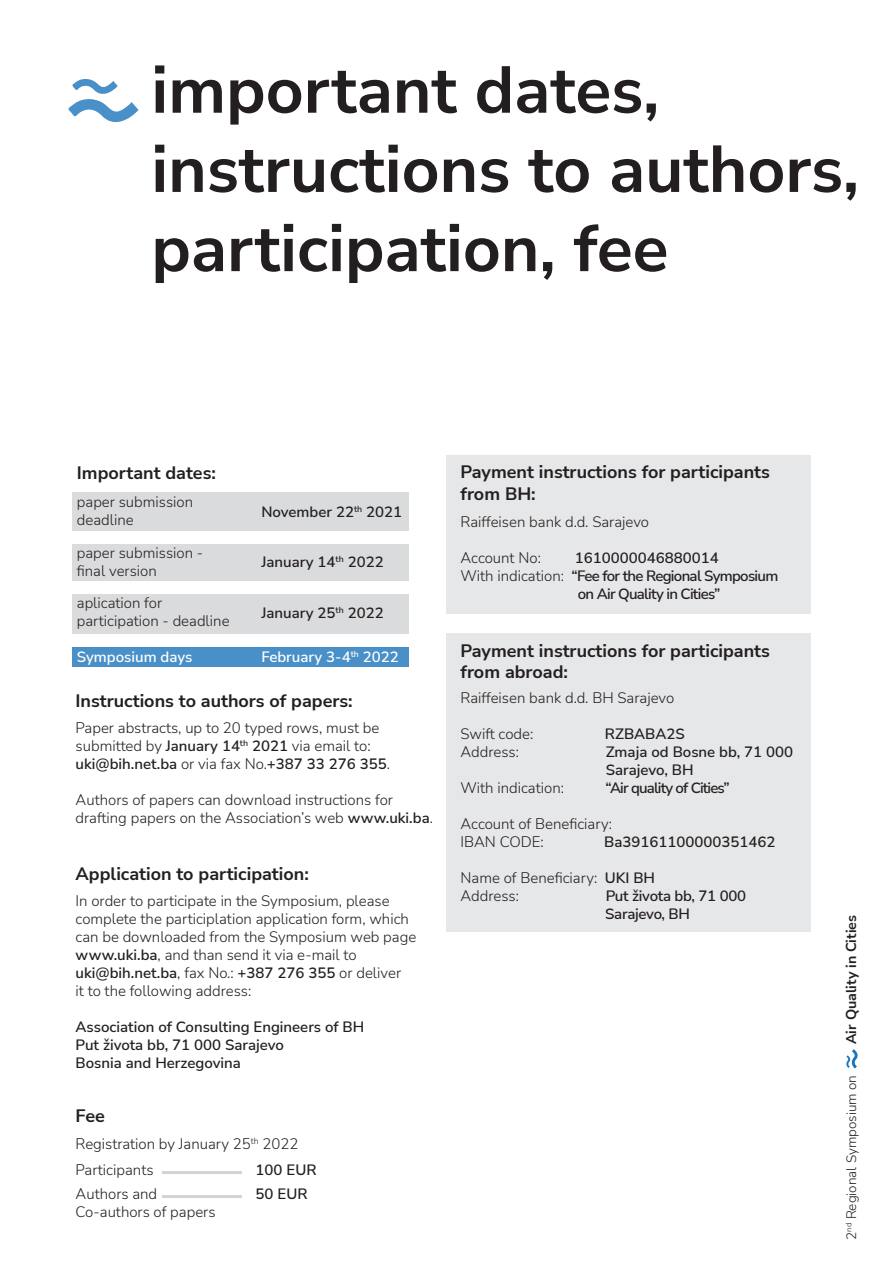
<style>
.page{position:relative;width:893px;height:1263px;background:#fff}
.page>*{position:absolute;margin:0;border:0;box-sizing:border-box;transform-origin:0 0}
.t1{font:700 66px/79.2px "Nunito Sans";color:#231f20}
.t2{font:700 18px/21.6px "Nunito Sans";color:#231f20}
.t3{font:300 15px/18px "Nunito Sans";color:#231f20}
.t4{font:600 15px/18px "Nunito Sans";color:#231f20}
.t5{font:600 15px "Nunito Sans";letter-spacing:-.045em;color:#231f20}
.t6{font:600 15px "Nunito Sans";color:#fff}
.t7{font:600 15px "Nunito Sans";letter-spacing:-.055em;color:#231f20}
.t8{font:700 14.25px "Nunito Sans";color:#231f20}
.t9{font:300 13.5px "Nunito Sans";color:#231f20}
.s1{font-weight:600}
.s2{font-weight:300}
</style>
<div class="page">
<div style="left:72px;top:544px;width:337px;height:37px;background:#dadbdc"></div>
<div style="left:72px;top:595px;width:337px;height:39px;background:#dadbdc"></div>
<div style="left:72px;top:492px;width:337px;height:39px;background:#dadbdc"></div>
<div style="left:446px;top:455px;width:364px;height:159px;background:#e6e7e8"></div>
<div style="left:446px;top:633px;width:364px;height:298px;background:#e6e7e8"></div>
<hr style="left:163px;top:1171px;width:79px;height:2px;background:#d1d3d4">
<hr style="left:163px;top:1195px;width:79px;height:2px;background:#d1d3d4">
<div style="left:72px;top:647px;width:337px;height:19px;background:#4990c9"></div>
<svg style="left:68px;top:79px;width:71px;height:43px"></svg>
<svg style="left:846px;top:1049px;width:12px;height:20px"></svg>
<h1 class="t1" style="left:151px;top:48px;width:709px">important dates, instructions to authors, participation, fee</h1>
<p class="t2" style="left:77px;top:461px;width:141px">Important dates:</p>
<p class="t3" style="left:77px;top:492px;width:118px">paper submission deadline</p>
<p class="t4" style="left:261px;top:502px;width:142px">November 22<sup>th</sup> 2021</p>
<p class="t3" style="left:77px;top:543px;width:128px">paper submission - final version</p>
<p class="t3" style="left:77px;top:594px;width:154px">aplication for participation - deadline</p>
<p class="t4" style="left:261px;top:552px;width:124px">January 14<sup>th</sup> 2022</p>
<p class="t4" style="left:261px;top:603px;width:124px">January 25<sup>th</sup> 2022</p>
<p class="t6" style="left:77px;top:646px;width:117px">Symposium days</p>
<p class="t6" style="left:261px;top:646px;width:139px">February 3-4<sup>th</sup> 2022</p>
<p class="t2" style="left:76px;top:689px;width:279px">Instructions to authors of papers:</p>
<p class="t3" style="left:76px;top:718px;width:316px">Paper abstracts, up to 20 typed rows, must be submitted by <span class="s1">January 14</span><sup>th</sup> <span class="s1">2021</span> via email to: <span class="s1">uki@bih.net.ba</span> or via fax No.<span class="s1">+387 33 276 355</span>.</p>
<p class="t3" style="left:76px;top:790px;width:359px">Authors of papers can download instructions for drafting papers on the Association’s web <span class="s1">www.uki.ba</span>.</p>
<p class="t2" style="left:76px;top:862px;width:235px">Application to participation:</p>
<p class="t3" style="left:76px;top:891px;width:342px">In order to participate in the Symposium, please complete the participlation application form, which can be downloaded from the Symposium web page <span class="s1">www.uki.ba</span>, and than send it via e-mail to <span class="s1">uki@bih.net.ba</span>, fax No.: <span class="s1">+387 276 355</span> or deliver<br>it to the following address:</p>
<p class="t4" style="left:76px;top:1017px;width:290px">Association of Consulting Engineers of BH<br>Put života bb, 71 000 Sarajevo<br>Bosnia and Herzegovina</p>
<p class="t2" style="left:76px;top:1105px;width:31px">Fee</p>
<p class="t3" style="left:76px;top:1134px;width:224px">Registration by January 25<sup>th</sup> 2022</p>
<p class="t3" style="left:76px;top:1157px;width:83px;line-height:23.9px">Participants<br>Authors and</p>
<p class="t3" style="left:76px;top:1202px;width:141px">Co-authors of papers</p>
<p class="t4" style="left:256px;top:1157px;width:62px;line-height:23.9px">100 EUR<br>50 EUR</p>
<p class="t2" style="left:460px;top:461px;width:311px">Payment instructions for participants from BH:</p>
<p class="t3" style="left:460px;top:512px;width:190px">Raiffeisen bank d.d. Sarajevo</p>
<p class="t3" style="left:460px;top:548px;width:82px">Account No:</p>
<p class="t4" style="left:575px;top:548px;width:145px">1610000046880014</p>
<p class="t5" style="left:460px;top:566px;width:319px"><span class="s2">With indication:</span> “Fee for the Regional Symposium</p>
<p class="t5" style="left:578px;top:584px;width:144px">on Air Quality in Cities”</p>
<p class="t2" style="left:460px;top:639px;width:311px">Payment instructions for participants from abroad:</p>
<p class="t3" style="left:460px;top:688px;width:215px">Raiffeisen bank d.d. BH Sarajevo</p>
<p class="t3" style="left:460px;top:724px;width:74px">Swift code:</p>
<p class="t4" style="left:605px;top:724px;width:81px">RZBABA2S</p>
<p class="t3" style="left:460px;top:742px;width:60px">Address:</p>
<p class="t4" style="left:606px;top:742px;width:189px">Zmaja od Bosne bb, 71 000<br>Sarajevo, BH</p>
<p class="t3" style="left:460px;top:778px;width:105px">With indication:</p>
<p class="t7" style="left:605px;top:777px;width:126px">“Air quality of Cities”</p>
<p class="t3" style="left:460px;top:814px;width:153px">Account of Beneficiary:<br>IBAN CODE:</p>
<p class="t4" style="left:604px;top:832px;width:173px">Ba39161100000351462</p>
<p class="t3" style="left:460px;top:868px;width:196px">Name of Beneficiary: <span class="s1">UKI BH<br></span>Address:</p>
<p class="t4" style="left:605px;top:886px;width:142px">Put života bb, 71 000<br>Sarajevo, BH</p>
<p class="t8" style="left:841px;top:1044px;width:130px;rotate:-90deg">Air Quality in Cities</p>
<p class="t9" style="left:842px;top:1240px;width:166px;rotate:-90deg">2<sup>nd</sup> Regional Symposium on</p>
</div>
